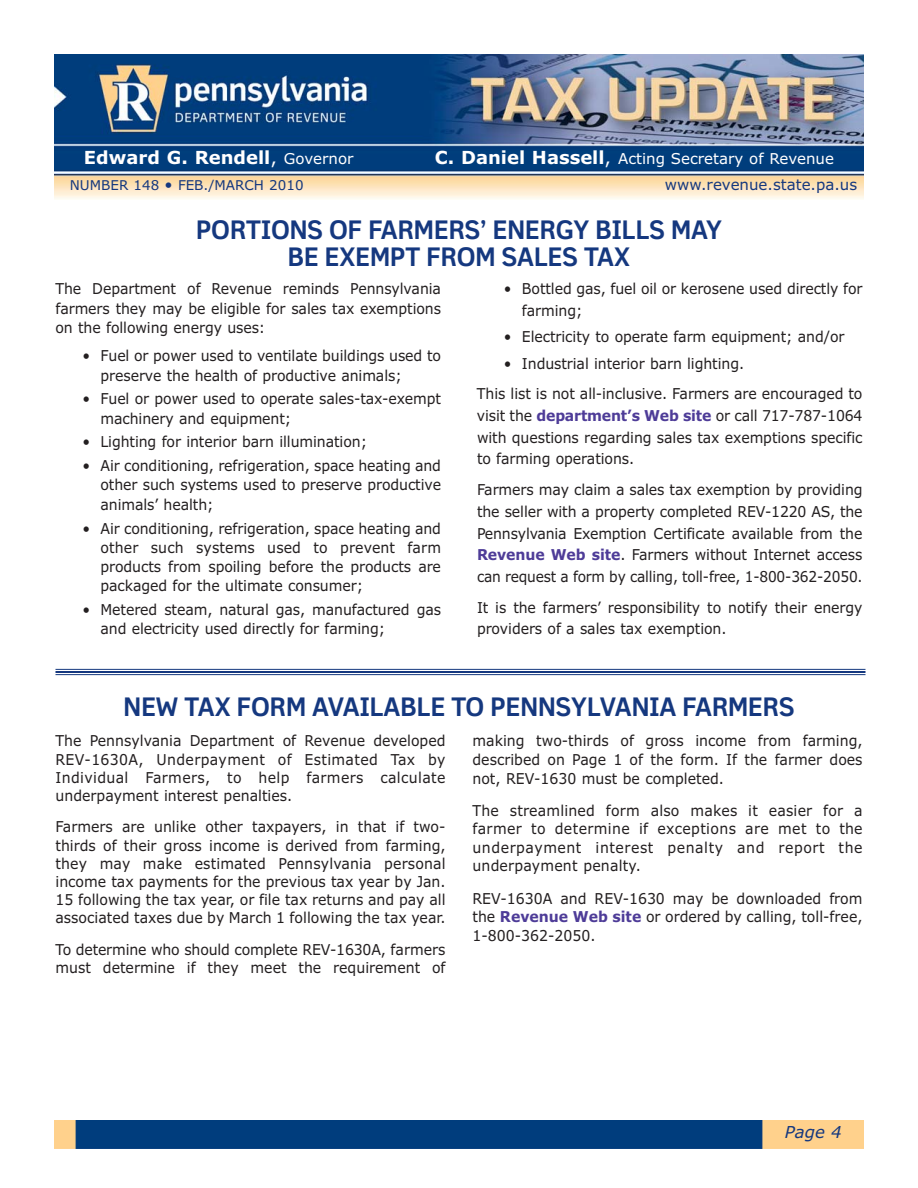
<style>
.page{position:relative;width:918px;height:1188px;background:#fff}
.page>*{position:absolute;margin:0;border:0;box-sizing:border-box;transform-origin:0 0}
.t1{font:700 25.5px/27px "Felbridge Std";color:#15387f;text-align:center;scale:.96 1}
.t2{font:700 18px "Verdana";color:#fff}
.t3{font:italic 16.5px "Verdana";color:#15387f}
.t4{font:15px/19.4px "Verdana";letter-spacing:-.005em;color:#231f20;text-align:justify;scale:.94 1}
.t5{font:15px "Verdana";color:#fff}
.t6{font:15px "Verdana";color:#15387f}
.t7{font:13.5px "Verdana";color:#15387f}
.s1{font-weight:400}
.s2{font-weight:400;font-size:15px}
.s3{font-weight:700;font-size:18px}
.s4{font-size:18px}
.s5{font-size:15px}
.s6{font-weight:700;color:#4e3c98}
</style>
<div class="page">
<img style="left:54px;top:1120px;width:810px;height:28px">
<img style="left:54px;top:54px;width:810px;height:145px">
<hr style="left:56px;top:669px;width:810px;height:1px;background:#15387f">
<hr style="left:56px;top:671px;width:810px;height:2px;background:#15387f">
<hr style="left:56px;top:674px;width:810px;height:1px;background:#15387f">
<p class="t2" style="left:84px;top:151px;width:271px">Edward G. Rendell<span class="s1">,</span> <span class="s2">Governor</span></p>
<p class="t5" style="left:435px;top:153px;width:401px"><span class="s3">C. Daniel Hassell</span><span class="s4">,</span> Acting Secretary of Revenue</p>
<p class="t7" style="left:70px;top:180px;width:235px">NUMBER 148 <span class="s5">•</span> FEB./MARCH 2010</p>
<p class="t6" style="left:665px;top:178px;width:194px">www.revenue.state.pa.us</p>
<h1 class="t1" style="left:196px;top:217px;width:549px">PORTIONS OF FARMERS’ ENERGY BILLS MAY<br>BE EXEMPT FROM SALES TAX</h1>
<p class="t4" style="left:56px;top:281px;width:412px">The Department of Revenue reminds Pennsylvania farmers they may be eligible for sales tax exemptions on the following energy uses:</p>
<p class="t4" style="left:101px;top:347px;width:364px;text-indent:-18px">• Fuel or power used to ventilate buildings used to preserve the health of productive animals;</p>
<p class="t4" style="left:101px;top:391px;width:364px;text-indent:-18px">• Fuel or power used to operate sales-tax-exempt machinery and equipment;</p>
<p class="t4" style="left:83px;top:434px;width:304px">• Lighting for interior barn illumination;</p>
<p class="t4" style="left:101px;top:457px;width:364px;text-indent:-18px">• Air conditioning, refrigeration, space heating and other such systems used to preserve productive animals’ health;</p>
<p class="t4" style="left:101px;top:520px;width:364px;text-indent:-18px">• Air conditioning, refrigeration, space heating and other such systems used to prevent farm products from spoiling before the products are packaged for the ultimate consumer;</p>
<p class="t4" style="left:101px;top:601px;width:364px;text-indent:-18px">• Metered steam, natural gas, manufactured gas and electricity used directly for farming;</p>
<p class="t4" style="left:522px;top:279px;width:364px;line-height:21.8px;text-indent:-18px">• Bottled gas, fuel oil or kerosene used directly for farming;</p>
<p class="t4" style="left:504px;top:329px;width:364px">• Electricity to operate farm equipment; and/or</p>
<p class="t4" style="left:477px;top:349px;width:412px;line-height:30.8px;text-indent:27px">• Industrial interior barn lighting.<br>This list is not all-inclusive. Farmers are encouraged to</p>
<p class="t4" style="left:477px;top:406px;width:412px;line-height:21.8px">visit the <span class="s6">department’s Web site</span> or call 717-787-1064 with questions regarding sales tax exemptions specific to farming operations.</p>
<p class="t4" style="left:477px;top:480px;width:412px;line-height:21.8px">Farmers may claim a sales tax exemption by providing the seller with a property completed REV-1220 AS, the Pennsylvania Exemption Certificate available from the <span class="s6">Revenue Web site</span>. Farmers without Internet access can request a form by calling, toll-free, 1-800-362-2050.</p>
<p class="t4" style="left:477px;top:598px;width:412px;line-height:21.8px">It is the farmers’ responsibility to notify their energy providers of a sales tax exemption.</p>
<h1 class="t1" style="left:124px;top:694px;width:700px">NEW TAX FORM AVAILABLE TO PENNSYLVANIA FARMERS</h1>
<p class="t4" style="left:56px;top:733px;width:417px;line-height:18.1px">The Pennsylvania Department of Revenue developed REV-1630A, Underpayment of Estimated Tax by Individual Farmers, to help farmers calculate underpayment interest penalties.</p>
<p class="t4" style="left:56px;top:819px;width:417px;line-height:18.1px">Farmers are unlike other taxpayers, in that if two&shy;thirds of their gross income is derived from farming, they may make estimated Pennsylvania personal income tax payments for the previous tax year by Jan.<br>15 following the tax year, or file tax returns and pay all associated taxes due by March 1 following the tax year.</p>
<p class="t4" style="left:56px;top:942px;width:417px;line-height:18.1px">To determine who should complete REV-1630A, farmers must determine if they meet the requirement of</p>
<p class="t4" style="left:473px;top:733px;width:417px;line-height:18.6px">making two-thirds of gross income from farming, described on Page 1 of the form. If the farmer does not, REV-1630 must be completed.</p>
<p class="t4" style="left:473px;top:802px;width:417px;line-height:18.6px">The streamlined form also makes it easier for a farmer to determine if exceptions are met to the underpayment interest penalty and report the underpayment penalty.</p>
<p class="t4" style="left:472px;top:890px;width:416px;line-height:18.6px">REV-1630A and REV-1630 may be downloaded from the <span class="s6">Revenue Web site</span> or ordered by calling, toll-free, 1-800-362-2050.</p>
<p class="t3" style="left:785px;top:1126px;width:58px">Page 4</p>
</div>
